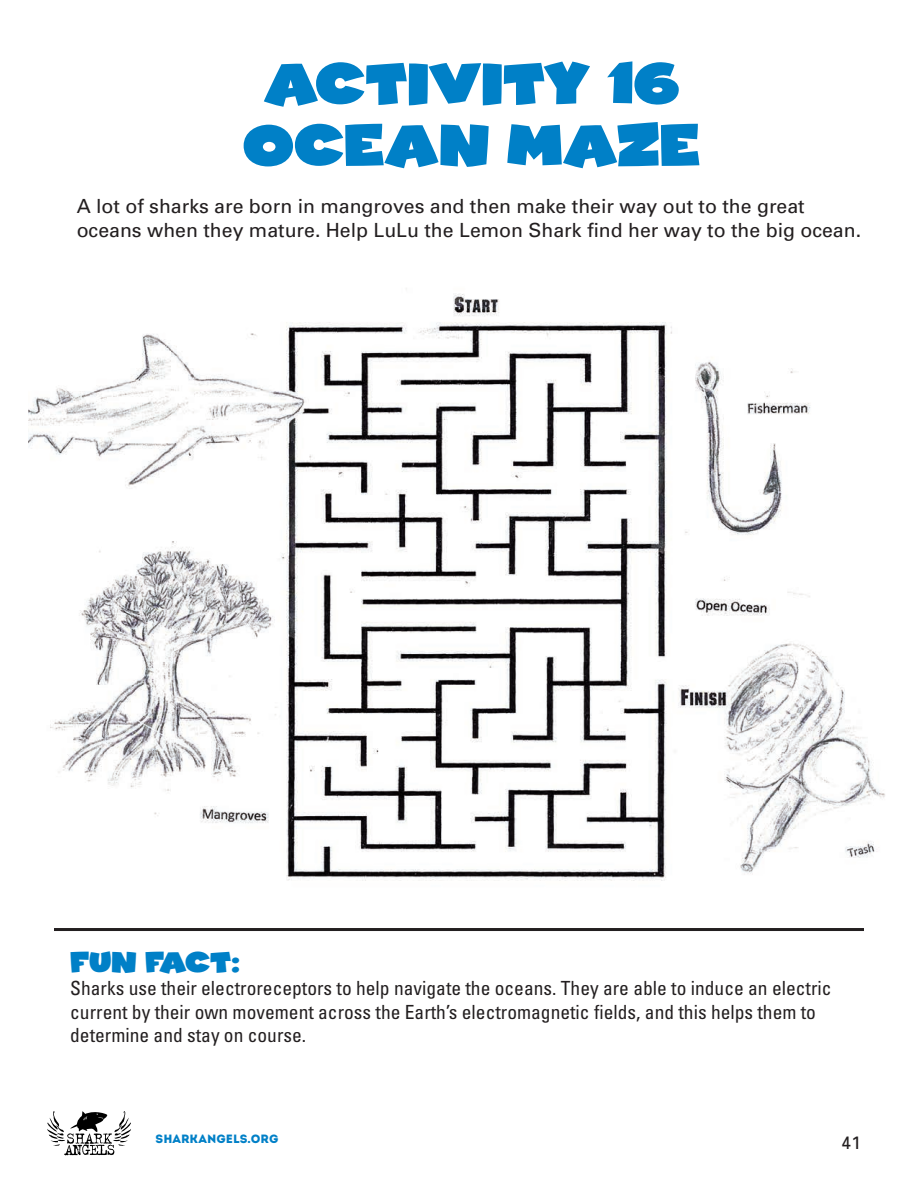
<style>
.page{position:relative;width:918px;height:1188px;background:#fff}
.page>*{position:absolute;margin:0;border:0;box-sizing:border-box;transform-origin:0 0}
.t1{font:900 60px/61.5px "Coop";letter-spacing:-.01em;color:#0080c7;text-align:center}
.t2{font:900 30px "Coop";letter-spacing:-.005em;color:#0080c7}
.t3{font:condensed 19.5px/23.4px "Univers";color:#231f20}
.t4{font:19.5px/24px "Univers";color:#231f20}
.t5{font:18px "Univers";color:#231f20}
.t6{font:12px "Intro";color:#0080c7}
</style>
<div class="page">
<svg style="left:47px;top:1111px;width:84px;height:44px"></svg>
<hr style="left:54px;top:928px;width:810px;height:3px;background:#231f20">
<img style="left:29px;top:288px;width:856px;height:593px">
<h1 class="t1" style="left:243px;top:49px;width:459px">ACTIVITY 16<br>OCEAN MAZE</h1>
<p class="t4" style="left:77px;top:194px;width:786px">A lot of sharks are born in mangroves and then make their way out to the great oceans when they mature. Help LuLu the Lemon Shark find her way to the big ocean.</p>
<h2 class="t2" style="left:70px;top:941px;width:171px">FUN FACT:</h2>
<p class="t3" style="left:70px;top:976px;width:763px">Sharks use their electroreceptors to help navigate the oceans. They are able to induce an electric current by their own movement across the Earth’s electromagnetic fields, and this helps them to determine and stay on course.</p>
<p class="t6" style="left:156px;top:1132px;width:124px">SHARKANGELS.ORG</p>
<p class="t5" style="left:841px;top:1131px;width:22px">41</p>
</div>
